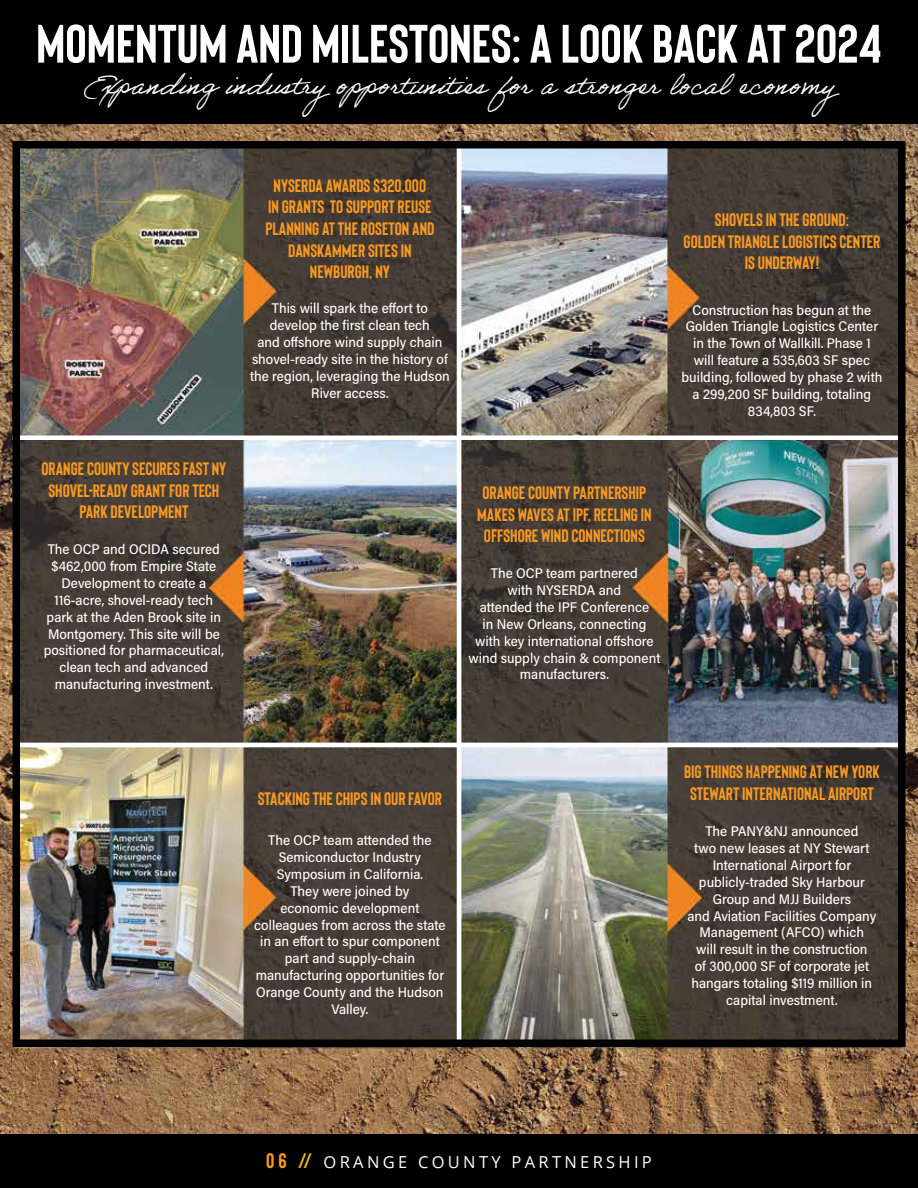
<style>
.page{position:relative;width:918px;height:1188px;background:#fff}
.page>*{position:absolute;margin:0;border:0;box-sizing:border-box;transform-origin:0 0}
.t1{font:700 54px "Bison";color:#fff}
.t2{font:27px "Adobe Handwriting Ernie";color:#fff}
.t3{font:700 18px/21.6px "Bison";color:#f89921;text-align:center}
.t4{font:16.5px "Open Sans";letter-spacing:.2em;color:#fff}
.t5{font:500 14.1px/17px "Acumin Pro Semi Cond";color:#fff;text-align:center}
.s1{font-family:"Bison";font-weight:700;font-size:21px;color:#f89921}
.s2{font-family:"Bison";font-weight:700;font-size:21px;color:#f7b910}
</style>
<div class="page">
<img style="left:0;top:124px;width:918px;height:1010px">
<div style="left:0;top:1134px;width:918px;height:54px;background:#000"></div>
<div style="left:0;top:0;width:918px;height:124px;background:#000"></div>
<hr style="left:12px;top:436px;width:894px;height:4px;background:#fff">
<hr style="left:12px;top:743px;width:894px;height:4px;background:#fff">
<hr style="left:457px;top:144px;width:4px;height:903px;background:#fff">
<div style="left:12px;top:141px;width:894px;height:906px;border:8px solid #000"></div>
<h1 class="t1" style="left:36px;top:10px;width:847px">MOMENTUM AND MILESTONES: A LOOK BACK AT 2024</h1>
<h2 class="t2" style="left:83px;top:69px;width:768px">Expanding industryopportunities for a stronger local economy</h2>
<p class="t3" style="left:42px;top:457px;width:186px">ORANGE COUNTY SECURES FAST NY<br>SHOVEL-READY GRANT FOR TECH<br>PARK DEVELOPMENT</p>
<p class="t5" style="left:44px;top:540px;width:182px">The OCP and OCIDA secured $462,000 from Empire State<br>Development to create a<br>116-acre, shovel-ready tech park at the Aden Brook site in<br>Montgomery. This site will be positioned for pharmaceutical, clean tech and advanced manufacturing investment.</p>
<p class="t3" style="left:265px;top:174px;width:170px">NYSERDA AWARDS $320,000<br>IN GRANTS TO SUPPORT REUSE<br>PLANNING AT THE ROSETON AND<br>DANSKAMMER SITES IN<br>NEWBURGH, NY</p>
<p class="t5" style="left:250px;top:299px;width:201px">This will spark the effort to develop the first clean tech<br>and offshore wind supply chain shovel-ready site in the history of the region, leveraging the Hudson<br>River access.</p>
<p class="t3" style="left:684px;top:208px;width:198px">SHOVELS IN THE GROUND:<br>GOLDEN TRIANGLE LOGISTICS CENTER<br>IS UNDERWAY!</p>
<p class="t5" style="left:681px;top:301px;width:202px">Construction has begun at the<br>Golden Triangle Logistics Center in the Town of Wallkill. Phase 1 will feature a 535,603 SF spec building, followed by phase 2 with a 299,200 SF building, totaling<br>834,803 SF.</p>
<p class="t3" style="left:477px;top:481px;width:176px">ORANGE COUNTY PARTNERSHIP<br>MAKES WAVES AT IPF, REELING IN<br>OFFSHORE WIND CONNECTIONS</p>
<p class="t5" style="left:468px;top:564px;width:194px">The OCP team partnered<br>with NYSERDA and<br>attended the IPF Conference<br>in New Orleans, connecting with key international offshore wind supply chain &amp; component manufacturers.</p>
<p class="t3" style="left:258px;top:787px;width:186px">STACKING THE CHIPS IN OUR FAVOR</p>
<p class="t5" style="left:254px;top:831px;width:193px">The OCP team attended the<br>Semiconductor Industry<br>Symposium in California.<br>They were joined by<br>economic development colleagues from across the state in an effort to spur component part and supply-chain manufacturing opportunities for<br>Orange County and the Hudson<br>Valley.</p>
<p class="t3" style="left:684px;top:760px;width:197px">BIG THINGS HAPPENING AT NEW YORK<br>STEWART INTERNATIONAL AIRPORT</p>
<p class="t5" style="left:687px;top:822px;width:190px">The PANY&amp;NJ announced<br>two new leases at NY Stewart<br>International Airport for publicly-traded Sky Harbour<br>Group and MJJ Builders<br>and Aviation Facilities Company<br>Management (AFCO) which<br>will result in the construction<br>of 300,000 SF of corporate jet hangars totaling $119 million in capital investment.</p>
<p class="t4" style="left:266px;top:1151px;width:387px"><span class="s1">06</span> <span class="s2">//</span> ORANGE COUNTY PARTNERSHIP</p>
</div>
